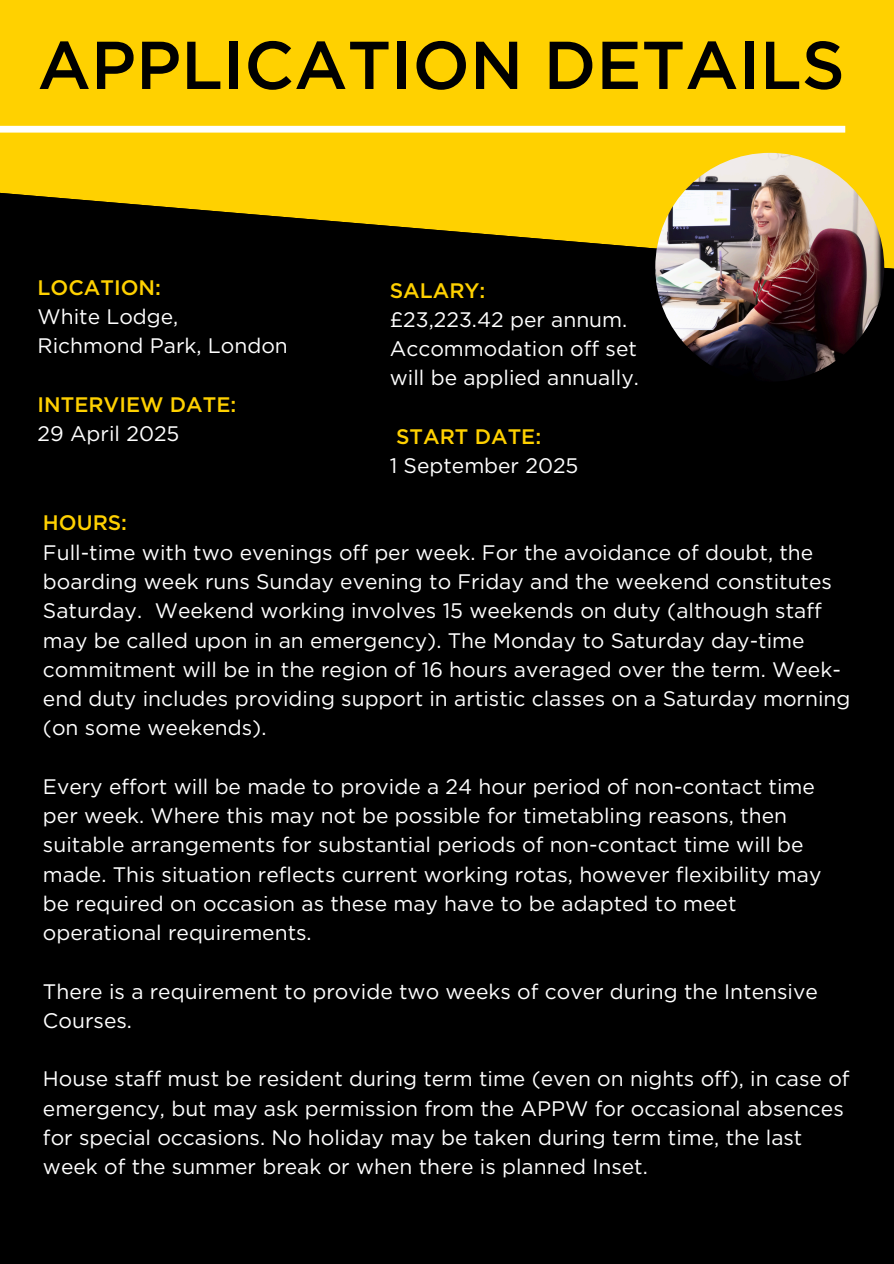
<style>
.page{position:relative;width:894px;height:1264px;background:#fff}
.page>*{position:absolute;margin:0;border:0;box-sizing:border-box;transform-origin:0 0}
.t1{font:500 67.5px "Gotham";color:#000}
.t2{font:21px/29.2px "Gotham";color:#fff}
.t3{font:500 21px "Gotham";color:#ffd100}
</style>
<div class="page">
<div style="left:0;top:0;width:893px;height:1263px;background:#000"></div>
<svg style="left:0;top:0;width:893px;height:269px;background:#d9b100"></svg>
<div style="left:0;top:126px;width:845px;height:7px;background:#fff"></div>
<img style="left:655px;top:153px;width:229px;height:229px;border-radius:50%">
<h1 class="t1" style="left:38px;top:24px;width:808px">APPLICATION DETAILS</h1>
<p class="t3" style="left:38px;top:274px;width:125px">LOCATION:</p>
<p class="t2" style="left:38px;top:302px;width:142px">White Lodge,</p>
<p class="t2" style="left:38px;top:331px;width:252px">Richmond Park, London</p>
<p class="t3" style="left:38px;top:391px;width:200px">INTERVIEW DATE:</p>
<p class="t2" style="left:38px;top:419px;width:143px">29 April 2025</p>
<p class="t3" style="left:389px;top:277px;width:97px">SALARY:</p>
<p class="t2" style="left:389px;top:304px;width:239px">£23,223.42 per annum.</p>
<p class="t2" style="left:389px;top:334px;width:248px">Accommodation off set</p>
<p class="t2" style="left:389px;top:363px;width:250px">will be applied annually.</p>
<p class="t3" style="left:396px;top:424px;width:147px">START DATE:</p>
<p class="t2" style="left:389px;top:451px;width:190px">1 September 2025</p>
<p class="t3" style="left:43px;top:510px;width:86px">HOURS:</p>
<p class="t2" style="left:43px;top:537px;width:808px">Full-time with two evenings off per week. For the avoidance of doubt, the boarding week runs Sunday evening to Friday and the weekend constitutes Saturday. Weekend working involves 15 weekends on duty (although staff may be called upon in an emergency). The Monday to Saturday day-time commitment will be in the region of 16 hours averaged over the term. Week&shy;end duty includes providing support in artistic classes on a Saturday morning (on some weekends).</p>
<p class="t2" style="left:43px;top:771px;width:779px">Every effort will be made to provide a 24 hour period of non-contact time per week. Where this may not be possible for timetabling reasons, then suitable arrangements for substantial periods of non-contact time will be made. This situation reflects current working rotas, however flexibility may be required on occasion as these may have to be adapted to meet operational requirements.</p>
<p class="t2" style="left:43px;top:976px;width:776px">There is a requirement to provide two weeks of cover during the Intensive<br>Courses.</p>
<p class="t2" style="left:43px;top:1064px;width:807px">House staff must be resident during term time (even on nights off), in case of emergency, but may ask permission from the APPW for occasional absences for special occasions. No holiday may be taken during term time, the last week of the summer break or when there is planned Inset.</p>
</div>
